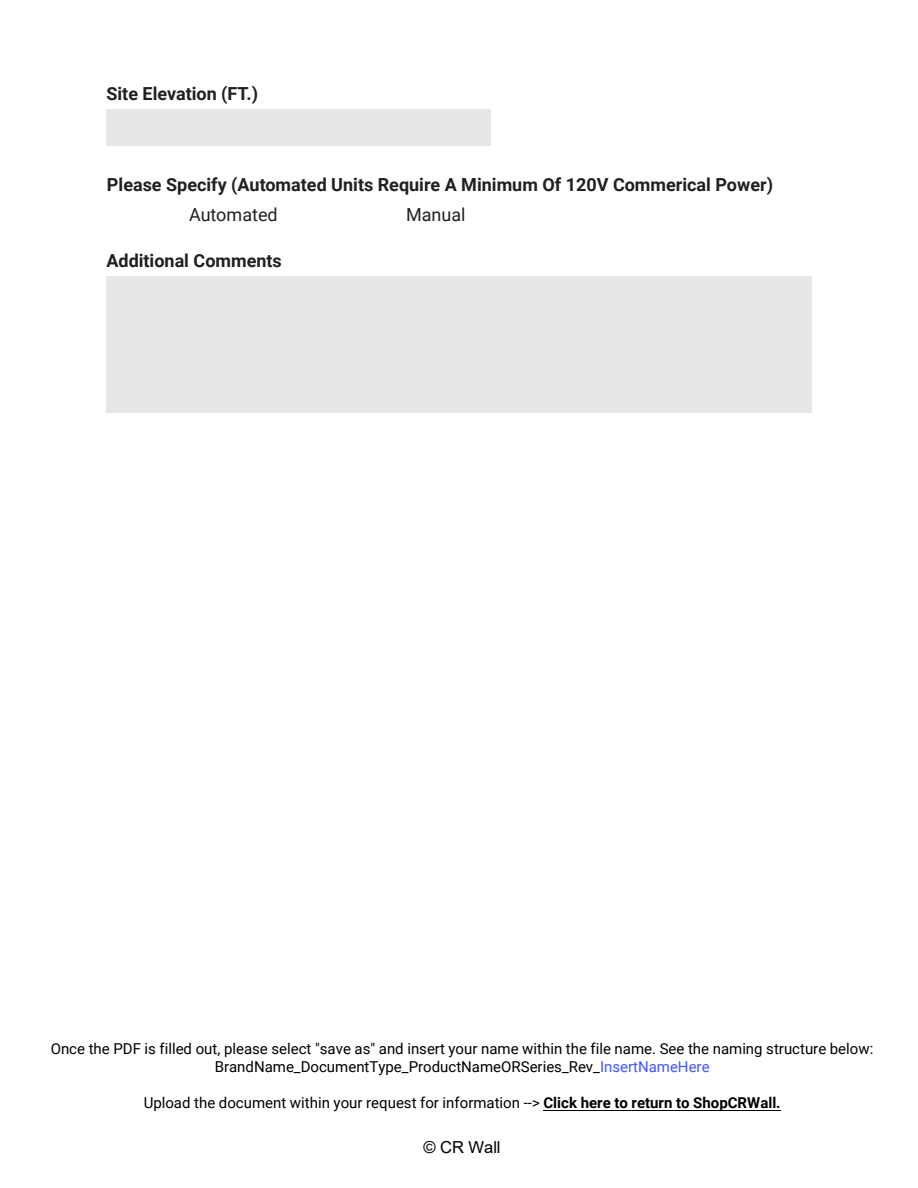
<style>
.page{position:relative;width:918px;height:1188px;background:#fff}
.page>*{position:absolute;margin:0;border:0;box-sizing:border-box;transform-origin:0 0}
.t1{font:700 18px "Roboto";color:#231f20}
.t2{font:18px "Roboto";color:#231f20}
.t3{font:16.5px "Arial";letter-spacing:-.005em;color:#000}
.t4{font:15px/18px "Roboto";color:#000;text-align:center}
.s1{color:#4055ff}
.s2{font-weight:700}
</style>
<div class="page">
<div style="left:106px;top:276px;width:706px;height:137px;background:#e6e7e9"></div>
<div style="left:106px;top:109px;width:385px;height:36px;background:#e6e7e9"></div>
<hr style="left:543px;top:1110px;width:238px;height:1px;background:#000">
<p class="t1" style="left:106px;top:81px;width:153px">Site Elevation (FT.)</p>
<p class="t1" style="left:107px;top:172px;width:668px">Please Specify (Automated Units Require A Minimum Of 120V Commerical Power)</p>
<p class="t2" style="left:189px;top:202px;width:90px">Automated</p>
<p class="t2" style="left:406px;top:202px;width:61px">Manual</p>
<p class="t1" style="left:106px;top:248px;width:177px">Additional Comments</p>
<p class="t4" style="left:51px;top:1039px;width:824px">Once the PDF is filled out, please select "save as" and insert your name within the file name. See the naming structure below:<br>BrandName_DocumentType_ProductNameORSeries_Rev_<span class="s1">InsertNameHere</span></p>
<p class="t4" style="left:144px;top:1093px;width:639px">Upload the document within your request for information --&gt; <span class="s2">Click here to return to ShopCRWall.</span></p>
<p class="t3" style="left:423px;top:1135px;width:79px">© CR Wall</p>
</div>
